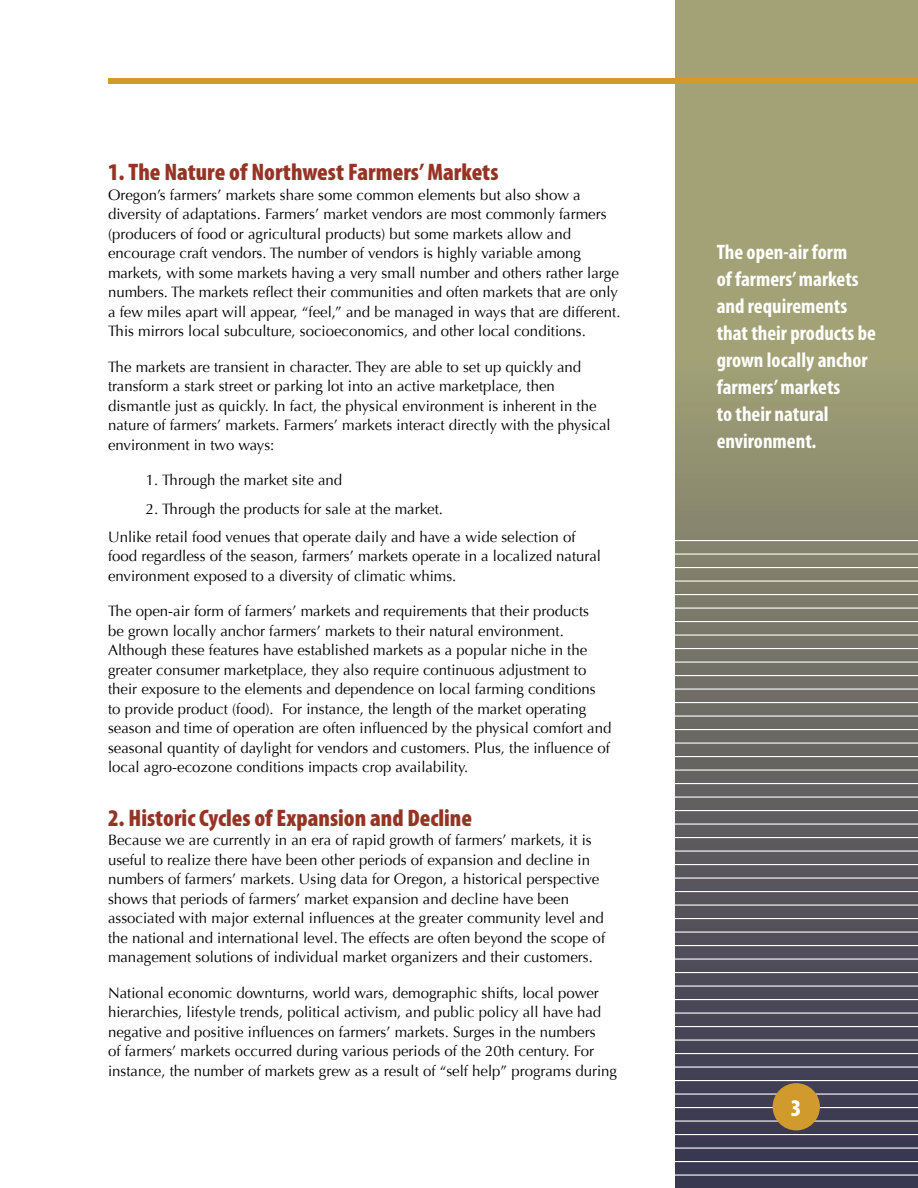
<style>
.page{position:relative;width:918px;height:1188px;background:#fff}
.page>*{position:absolute;margin:0;border:0;box-sizing:border-box;transform-origin:0 0}
.t1{font:900 condensed 24px "Myriad Pro";color:#953425}
.t2{font:700 condensed 21px/27px "Myriad Pro";color:#fff}
.t3{font:15px/19.5px "Optima";color:#000}
</style>
<div class="page">
<svg style="left:675px;top:0;width:243px;height:1188px;background:#7c7b6a"></svg>
<hr style="left:675px;top:1174px;width:243px;height:2px;background:#fff">
<hr style="left:675px;top:1161px;width:243px;height:1px;background:#fff">
<hr style="left:675px;top:1148px;width:243px;height:1px;background:#fff">
<hr style="left:675px;top:1134px;width:243px;height:1px;background:#fff">
<hr style="left:675px;top:1120px;width:243px;height:2px;background:#fff">
<hr style="left:675px;top:1107px;width:243px;height:1px;background:#fff">
<hr style="left:675px;top:1094px;width:243px;height:1px;background:#fff">
<hr style="left:675px;top:1080px;width:243px;height:1px;background:#fff">
<hr style="left:675px;top:1066px;width:243px;height:2px;background:#fff">
<hr style="left:675px;top:1053px;width:243px;height:1px;background:#fff">
<hr style="left:675px;top:1040px;width:243px;height:1px;background:#fff">
<hr style="left:675px;top:1026px;width:243px;height:1px;background:#fff">
<hr style="left:675px;top:1012px;width:243px;height:2px;background:#fff">
<hr style="left:675px;top:999px;width:243px;height:1px;background:#fff">
<hr style="left:675px;top:986px;width:243px;height:1px;background:#fff">
<hr style="left:675px;top:972px;width:243px;height:1px;background:#fff">
<hr style="left:675px;top:958px;width:243px;height:2px;background:#fff">
<hr style="left:675px;top:945px;width:243px;height:1px;background:#fff">
<hr style="left:675px;top:932px;width:243px;height:1px;background:#fff">
<hr style="left:675px;top:918px;width:243px;height:1px;background:#fff">
<hr style="left:675px;top:904px;width:243px;height:2px;background:#fff">
<hr style="left:675px;top:891px;width:243px;height:1px;background:#fff">
<hr style="left:675px;top:878px;width:243px;height:1px;background:#fff">
<hr style="left:675px;top:864px;width:243px;height:1px;background:#fff">
<hr style="left:675px;top:850px;width:243px;height:2px;background:#fff">
<hr style="left:675px;top:837px;width:243px;height:1px;background:#fff">
<hr style="left:675px;top:824px;width:243px;height:1px;background:#fff">
<hr style="left:675px;top:810px;width:243px;height:1px;background:#fff">
<hr style="left:675px;top:796px;width:243px;height:2px;background:#fff">
<hr style="left:675px;top:783px;width:243px;height:1px;background:#fff">
<hr style="left:675px;top:770px;width:243px;height:1px;background:#fff">
<hr style="left:675px;top:756px;width:243px;height:1px;background:#fff">
<hr style="left:675px;top:742px;width:243px;height:2px;background:#fff">
<hr style="left:675px;top:729px;width:243px;height:1px;background:#fff">
<hr style="left:675px;top:716px;width:243px;height:1px;background:#fff">
<hr style="left:675px;top:702px;width:243px;height:1px;background:#fff">
<hr style="left:675px;top:688px;width:243px;height:2px;background:#fff">
<hr style="left:675px;top:675px;width:243px;height:1px;background:#fff">
<hr style="left:675px;top:662px;width:243px;height:1px;background:#fff">
<hr style="left:675px;top:648px;width:243px;height:1px;background:#fff">
<hr style="left:675px;top:634px;width:243px;height:2px;background:#fff">
<hr style="left:675px;top:621px;width:243px;height:1px;background:#fff">
<hr style="left:675px;top:608px;width:243px;height:1px;background:#fff">
<hr style="left:675px;top:594px;width:243px;height:1px;background:#fff">
<hr style="left:675px;top:580px;width:243px;height:2px;background:#fff">
<hr style="left:675px;top:567px;width:243px;height:1px;background:#fff">
<hr style="left:675px;top:554px;width:243px;height:1px;background:#fff">
<hr style="left:675px;top:540px;width:243px;height:1px;background:#fff">
<div style="left:773px;top:1083px;width:47px;height:47px;background:#d09b2c;border-radius:50%"></div>
<div style="left:0;top:78px;width:918px;height:6px;background:#d09b2c"></div>
<div style="left:0;top:54px;width:108px;height:130px;background:#fff"></div>
<h1 class="t1" style="left:108px;top:157px;width:392px">1. The Nature of Northwest Farmers’ Markets</h1>
<p class="t3" style="left:108px;top:185px;width:514px">Oregon’s farmers’ markets share some common elements but also show a diversity of adaptations. Farmers’ market vendors are most commonly farmers (producers of food or agricultural products) but some markets allow and encourage craft vendors. The number of vendors is highly variable among markets, with some markets having a very small number and others rather large numbers. The markets reflect their communities and often markets that are only a few miles apart will appear, “feel,” and be managed in ways that are different.<br>This mirrors local subculture, socioeconomics, and other local conditions.</p>
<p class="t3" style="left:108px;top:357px;width:504px">The markets are transient in character. They are able to set up quickly and transform a stark street or parking lot into an active marketplace, then dismantle just as quickly. In fact, the physical environment is inherent in the nature of farmers’ markets. Farmers’ markets interact directly with the physical environment in two ways:</p>
<p class="t3" style="left:146px;top:471px;width:198px">1. Through the market site and</p>
<p class="t3" style="left:108px;top:495px;width:469px;line-height:28.2px;text-indent:38px">2. Through the products for sale at the market.<br>Unlike retail food venues that operate daily and have a wide selection of</p>
<p class="t3" style="left:108px;top:547px;width:495px">food regardless of the season, farmers’ markets operate in a localized natural environment exposed to a diversity of climatic whims.</p>
<p class="t3" style="left:108px;top:602px;width:505px">The open-air form of farmers’ markets and requirements that their products<br>be grown locally anchor farmers’ markets to their natural environment.<br>Although these features have established markets as a popular niche in the greater consumer marketplace, they also require continuous adjustment to their exposure to the elements and dependence on local farming conditions to provide product (food). For instance, the length of the market operating season and time of operation are often influenced by the physical comfort and seasonal quantity of daylight for vendors and customers. Plus, the influence of local agro-ecozone conditions impacts crop availability.</p>
<h1 class="t1" style="left:108px;top:802px;width:366px">2. Historic Cycles of Expansion and Decline</h1>
<p class="t3" style="left:108px;top:831px;width:499px">Because we are currently in an era of rapid growth of farmers’ markets, it is useful to realize there have been other periods of expansion and decline in numbers of farmers’ markets. Using data for Oregon, a historical perspective shows that periods of farmers’ market expansion and decline have been associated with major external influences at the greater community level and the national and international level. The effects are often beyond the scope of management solutions of individual market organizers and their customers.</p>
<p class="t3" style="left:108px;top:983px;width:511px">National economic downturns, world wars, demographic shifts, local power hierarchies, lifestyle trends, political activism, and public policy all have had negative and positive influences on farmers’ markets. Surges in the numbers<br>of farmers’ markets occurred during various periods of the 20th century. For instance, the number of markets grew as a result of “self help” programs during</p>
<h2 class="t2" style="left:717px;top:238px;width:161px">The open-air form<br>of farmers’ markets and requirements that their products be grown locally anchor farmers’ markets<br>to their natural environment.</h2>
</div>
